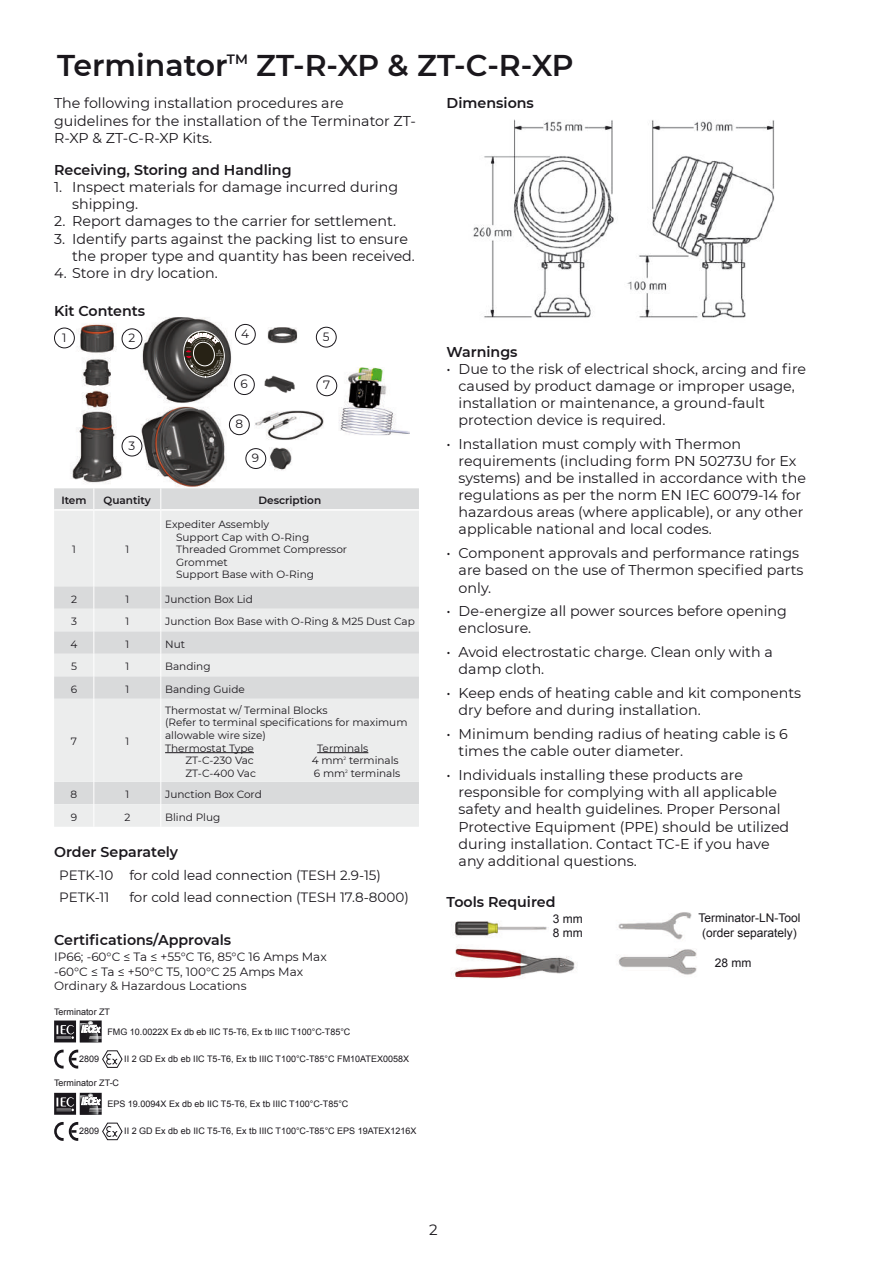
<style>
.page{position:relative;width:893px;height:1263px;background:#fff}
.page>*{position:absolute;margin:0;border:0;box-sizing:border-box;transform-origin:0 0}
.t1{font:600 30px "Montserrat";color:#1a171c}
.t2{font:15px "Montserrat";color:#1a171c}
.t3{font:14.25px/17.1px "Montserrat";color:#1a171c}
.t4{font:600 14.25px "Montserrat";color:#1a171c}
.t5{font:13.5px/21.8px "Montserrat";color:#1a171c}
.t6{font:600 13.5px "Montserrat";color:#1a171c}
.t7{font:12px/14.4px "Montserrat";color:#1a171c}
.t8{font:12px/14.4px "Arial";color:#1a171c;text-align:center}
.t9{font:10.5px/12.6px "Montserrat";color:#1a171c}
.t10{font:600 10.5px "Montserrat";color:#1a171c}
.t11{font:9px "Arial";color:#1a171c}
</style>
<div class="page">
<img style="left:140px;top:407px;width:86px;height:80px">
<img style="left:65px;top:324px;width:67px;height:160px">
<img style="left:140px;top:317px;width:92px;height:86px">
<div style="left:54px;top:328px;width:21px;height:20px;border:1px solid #1a171c;border-radius:50%"></div>
<div style="left:122px;top:328px;width:20px;height:21px;border:1px solid #1a171c;border-radius:50%"></div>
<div style="left:234px;top:374px;width:21px;height:21px;border:1px solid #1a171c;border-radius:50%"></div>
<img style="left:268px;top:327px;width:29px;height:16px">
<div style="left:235px;top:324px;width:21px;height:21px;border:1px solid #1a171c;border-radius:50%"></div>
<div style="left:122px;top:436px;width:20px;height:20px;border:1px solid #1a171c;border-radius:50%"></div>
<img style="left:264px;top:375px;width:31px;height:18px">
<div style="left:229px;top:414px;width:21px;height:21px;border:1px solid #1a171c;border-radius:50%"></div>
<div style="left:316px;top:327px;width:21px;height:20px;border:1px solid #1a171c;border-radius:50%"></div>
<div style="left:316px;top:375px;width:21px;height:21px;border:1px solid #1a171c;border-radius:50%"></div>
<img style="left:254px;top:410px;width:70px;height:30px">
<img style="left:269px;top:447px;width:23px;height:24px">
<div style="left:245px;top:448px;width:21px;height:21px;border:1px solid #1a171c;border-radius:50%"></div>
<img style="left:473px;top:119px;width:302px;height:199px">
<svg style="left:54px;top:488px;width:365px;height:339px;background:#e5e6e7"></svg>
<img style="left:338px;top:367px;width:72px;height:68px">
<img style="left:451px;top:921px;width:126px;height:58px">
<img style="left:618px;top:912px;width:79px;height:63px">
<svg style="left:54px;top:1050px;width:24px;height:18px"></svg>
<svg style="left:102px;top:1050px;width:21px;height:18px"></svg>
<div style="left:54px;top:1020px;width:22px;height:22px;background:#1a171c"></div>
<svg style="left:56px;top:1025px;width:18px;height:14px"></svg>
<div style="left:80px;top:1020px;width:22px;height:22px;background:#1a171c"></div>
<img style="left:89px;top:1039px;width:10px;height:3px">
<svg style="left:80px;top:1021px;width:22px;height:18px"></svg>
<svg style="left:54px;top:1122px;width:24px;height:19px"></svg>
<svg style="left:102px;top:1122px;width:21px;height:18px"></svg>
<div style="left:54px;top:1093px;width:22px;height:22px;background:#1a171c"></div>
<svg style="left:57px;top:1097px;width:17px;height:15px"></svg>
<div style="left:80px;top:1093px;width:22px;height:22px;background:#1a171c"></div>
<img style="left:80px;top:1112px;width:19px;height:3px">
<svg style="left:80px;top:1093px;width:22px;height:19px"></svg>
<svg style="left:183px;top:329px;width:43px;height:49px;background:#59544d"></svg>
<h1 class="t1" style="left:57px;top:47px;width:172px">Terminator</h1>
<p class="t6" style="left:227px;top:51px;width:23px">TM</p>
<h1 class="t1" style="left:256px;top:47px;width:319px">ZT-R-XP &amp; ZT-C-R-XP</h1>
<p class="t3" style="left:54px;top:95px;width:363px">The following installation procedures are guidelines for the installation of the Terminator ZT-<br>R-XP &amp; ZT-C-R-XP Kits.</p>
<p class="t4" style="left:54px;top:161px;width:239px">Receiving, Storing and Handling</p>
<p class="t3" style="left:72px;top:179px;width:328px;text-indent:-18px">1. Inspect materials for damage incurred during shipping.</p>
<p class="t3" style="left:54px;top:213px;width:343px">2. Report damages to the carrier for settlement.</p>
<p class="t3" style="left:72px;top:230px;width:344px;text-indent:-18px">3. Identify parts against the packing list to ensure the proper type and quantity has been received.</p>
<p class="t3" style="left:54px;top:264px;width:165px">4. Store in dry location.</p>
<p class="t4" style="left:54px;top:302px;width:93px">Kit Contents</p>
<p class="t4" style="left:447px;top:343px;width:73px">Warnings</p>
<p class="t3" style="left:459px;top:360px;width:349px;text-indent:-12px">• Due to the risk of electrical shock, arcing and fire caused by product damage or improper usage, installation or maintenance, a ground-fault protection device is required.</p>
<p class="t3" style="left:459px;top:435px;width:349px;text-indent:-12px">• Installation must comply with Thermon requirements (including form PN 50273U for Ex systems) and be installed in accordance with the regulations as per the norm EN IEC 60079-14 for hazardous areas (where applicable), or any other applicable national and local codes.</p>
<p class="t3" style="left:459px;top:545px;width:346px;text-indent:-12px">• Component approvals and performance ratings are based on the use of Thermon specified parts only.</p>
<p class="t3" style="left:459px;top:603px;width:330px;text-indent:-12px">• De-energize all power sources before opening enclosure.</p>
<p class="t3" style="left:459px;top:644px;width:316px;text-indent:-12px">• Avoid electrostatic charge. Clean only with a damp cloth.</p>
<p class="t3" style="left:459px;top:685px;width:344px;text-indent:-12px">• Keep ends of heating cable and kit components dry before and during installation.</p>
<p class="t3" style="left:459px;top:725px;width:331px;text-indent:-12px">• Minimum bending radius of heating cable is 6 times the cable outer diameter.</p>
<p class="t3" style="left:459px;top:766px;width:332px;text-indent:-12px">• Individuals installing these products are responsible for complying with all applicable safety and health guidelines. Proper Personal Protective Equipment (PPE) should be utilized during installation. Contact TC-E if you have any additional questions.</p>
<p class="t4" style="left:447px;top:893px;width:110px">Tools Required</p>
<p class="t8" style="left:698px;top:911px;width:104px">Terminator-LN-Tool (order separately)</p>
<p class="t4" style="left:447px;top:95px;width:89px">Dimensions</p>
<p class="t7" style="left:241px;top:326px;width:9px">4</p>
<p class="t7" style="left:323px;top:329px;width:8px">5</p>
<p class="t7" style="left:62px;top:330px;width:6px">1</p>
<p class="t7" style="left:128px;top:331px;width:8px">2</p>
<p class="t7" style="left:241px;top:377px;width:9px">6</p>
<p class="t7" style="left:323px;top:378px;width:9px">7</p>
<p class="t7" style="left:235px;top:417px;width:9px">8</p>
<p class="t7" style="left:128px;top:438px;width:8px">3</p>
<p class="t7" style="left:252px;top:451px;width:9px">9</p>
<p class="t10" style="left:61px;top:494px;width:27px">Item</p>
<p class="t10" style="left:104px;top:494px;width:49px">Quantity</p>
<p class="t10" style="left:258px;top:494px;width:64px">Description</p>
<p class="t9" style="left:72px;top:543px;width:5px">1</p>
<p class="t9" style="left:125px;top:543px;width:5px">1</p>
<p class="t9" style="left:176px;top:518px;width:173px;text-indent:-11px">Expediter Assembly<br>Support Cap with O-Ring<br>Threaded Grommet Compressor<br>Grommet<br>Support Base with O-Ring</p>
<p class="t9" style="left:71px;top:592px;width:7px">2</p>
<p class="t9" style="left:125px;top:592px;width:5px">1</p>
<p class="t9" style="left:165px;top:592px;width:89px">Junction Box Lid</p>
<p class="t9" style="left:71px;top:615px;width:7px">3</p>
<p class="t9" style="left:125px;top:615px;width:5px">1</p>
<p class="t9" style="left:165px;top:615px;width:251px">Junction Box Base with O-Ring &amp; M25 Dust Cap</p>
<p class="t9" style="left:71px;top:637px;width:8px">4</p>
<p class="t9" style="left:125px;top:637px;width:5px">1</p>
<p class="t9" style="left:165px;top:637px;width:21px">Nut</p>
<p class="t9" style="left:71px;top:660px;width:7px">5</p>
<p class="t9" style="left:125px;top:660px;width:5px">1</p>
<p class="t9" style="left:165px;top:660px;width:47px">Banding</p>
<p class="t9" style="left:71px;top:682px;width:8px">6</p>
<p class="t9" style="left:125px;top:682px;width:5px">1</p>
<p class="t9" style="left:165px;top:682px;width:81px">Banding Guide</p>
<p class="t9" style="left:165px;top:704px;width:244px">Thermostat w/ Terminal Blocks<br>(Refer to terminal specifications for maximum allowable wire size)<br>Thermostat Type</p>
<p class="t9" style="left:71px;top:735px;width:8px">7</p>
<p class="t9" style="left:125px;top:735px;width:5px">1</p>
<p class="t9" style="left:317px;top:741px;width:53px">Terminals</p>
<p class="t9" style="left:185px;top:754px;width:70px">ZT-C-230 Vac</p>
<p class="t9" style="left:312px;top:754px;width:89px">4 mm<sup>2</sup> terminals</p>
<p class="t9" style="left:185px;top:767px;width:72px">ZT-C-400 Vac</p>
<p class="t9" style="left:314px;top:767px;width:88px">6 mm<sup>2</sup> terminals</p>
<p class="t9" style="left:71px;top:788px;width:8px">8</p>
<p class="t9" style="left:125px;top:788px;width:5px">1</p>
<p class="t9" style="left:165px;top:788px;width:98px">Junction Box Cord</p>
<p class="t9" style="left:71px;top:810px;width:8px">9</p>
<p class="t9" style="left:124px;top:810px;width:7px">2</p>
<p class="t9" style="left:165px;top:810px;width:57px">Blind Plug</p>
<p class="t4" style="left:54px;top:843px;width:126px">Order Separately</p>
<p class="t5" style="left:59px;top:864px;width:323px">PETK-10 for cold lead connection (TESH 2.9-15)<br>PETK-11</p>
<p class="t5" style="left:129px;top:886px;width:281px">for cold lead connection (TESH 17.8-8000)</p>
<p class="t8" style="left:553px;top:911px;width:31px;text-align:left">3 mm<br>8 mm</p>
<p class="t4" style="left:54px;top:931px;width:179px">Certifications/Approvals</p>
<p class="t7" style="left:54px;top:950px;width:274px">IP66; -60°C ≤ Ta ≤ +55°C T6, 85°C 16 Amps Max -60°C ≤ Ta ≤ +50°C T5, 100°C 25 Amps Max<br>Ordinary &amp; Hazardous Locations</p>
<p class="t11" style="left:54px;top:1007px;width:58px">Terminator ZT</p>
<p class="t11" style="left:107px;top:1026px;width:244px">FMG 10.0022X Ex db eb IIC T5-T6, Ex tb IIIC T100°C-T85°C</p>
<p class="t11" style="left:79px;top:1053px;width:22px">2809</p>
<p class="t11" style="left:124px;top:1053px;width:286px">II 2 GD Ex db eb IIC T5-T6, Ex tb IIIC T100°C-T85°C FM10ATEX0058X</p>
<p class="t11" style="left:54px;top:1077px;width:67px">Terminator ZT-C</p>
<p class="t11" style="left:107px;top:1099px;width:242px">EPS 19.0094X Ex db eb IIC T5-T6, Ex tb IIIC T100°C-T85°C</p>
<p class="t11" style="left:79px;top:1126px;width:22px">2809</p>
<p class="t11" style="left:124px;top:1126px;width:294px">II 2 GD Ex db eb IIC T5-T6, Ex tb IIIC T100°C-T85°C EPS 19ATEX1216X</p>
<p class="t2" style="left:429px;top:1220px;width:10px">2</p>
<p class="t8" style="left:715px;top:955px;width:38px">28 mm</p>
</div>
